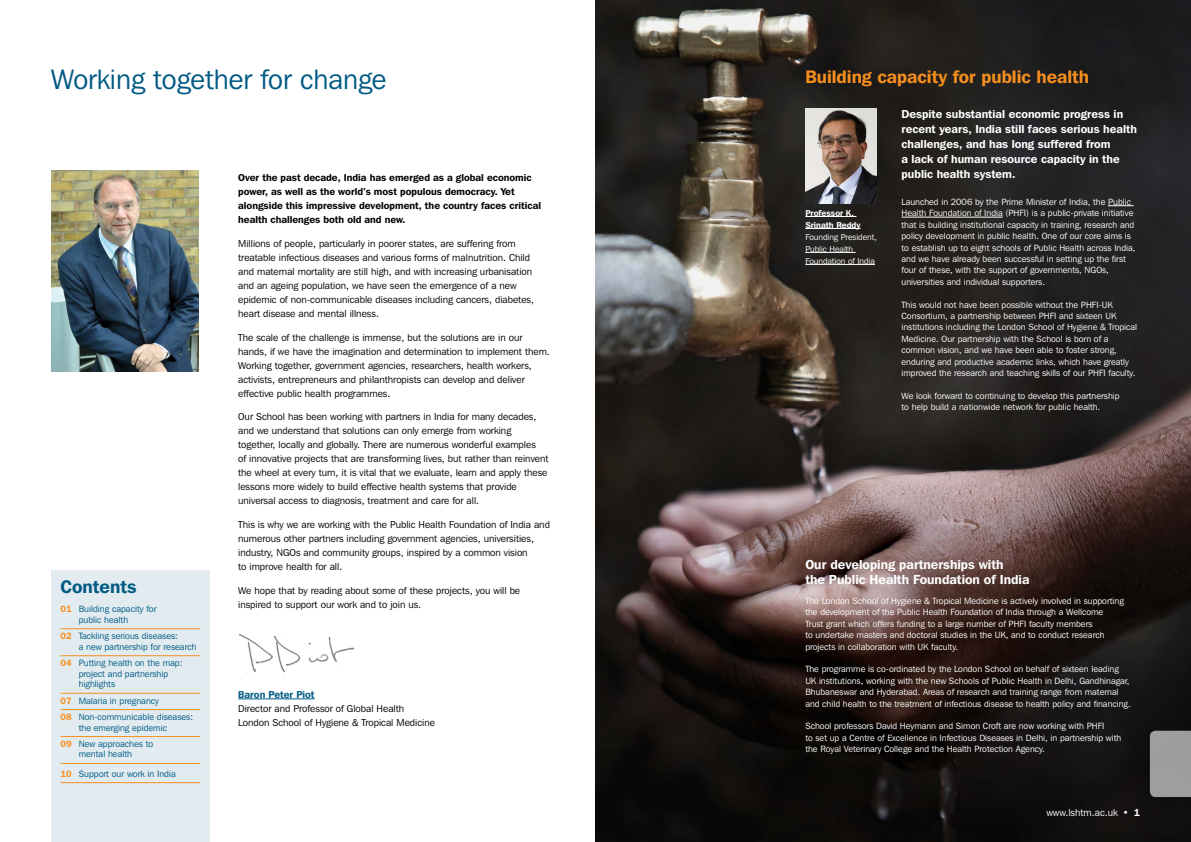
<style>
.page{position:relative;width:1191px;height:842px;background:#fff}
.page>*{position:absolute;margin:0;border:0;box-sizing:border-box;transform-origin:0 0}
.t1{font:28px "Franklin Gothic IT Cby BT";color:#005a84}
.t2{font:600 18.2px "Franklin Gothic IT Cby BT";color:#005a84}
.t3{font:600 18px "Franklin Gothic IT Cby BT";color:#f78f1e}
.t4{font:600 13px/15.6px "Franklin Gothic IT Cby BT";color:#fff}
.t5{font:600 11.5px/15px "Franklin Gothic IT Cby BT";color:#fff}
.t6{font:10px/14px "Franklin Gothic IT Cby BT";color:#000}
.t7{font:600 10px/14px "Franklin Gothic IT Cby BT";color:#000}
.t8{font:10px "Franklin Gothic IT Cby BT";color:#fff}
.t9{font:600 10px "Franklin Gothic IT Cby BT";color:#005a84}
.t10{font:9.1px/10.6px "Franklin Gothic IT Cby BT";color:#005a84}
.t11{font:9px/11.4px "Franklin Gothic IT Cby BT";color:#fff}
.t12{font:8.5px/12px "Franklin Gothic IT Cby BT";color:#fff}
.t13{font:600 8.5px/12px "Franklin Gothic IT Cby BT";color:#fff}
.s1{font-weight:600;color:#f78f1e}
.s2{font-weight:600}
</style>
<div class="page">
<img style="left:239px;top:632px;width:115px;height:42px">
<hr style="left:238px;top:698px;width:77px;height:1px;background:#005a84">
<div style="left:51px;top:570px;width:159px;height:272px;background:#e1ebf0"></div>
<hr style="left:60px;top:628px;width:140px;height:1px;background:#f78f1e">
<hr style="left:60px;top:655px;width:140px;height:1px;background:#f78f1e">
<hr style="left:60px;top:693px;width:140px;height:1px;background:#f78f1e">
<hr style="left:60px;top:709px;width:140px;height:1px;background:#f78f1e">
<hr style="left:60px;top:736px;width:140px;height:1px;background:#f78f1e">
<hr style="left:60px;top:763px;width:140px;height:1px;background:#f78f1e">
<hr style="left:60px;top:782px;width:140px;height:1px;background:#f78f1e">
<img style="left:595px;top:0;width:596px;height:842px">
<hr style="left:805px;top:216px;width:51px;height:1px;background:#fff">
<hr style="left:805px;top:228px;width:55px;height:1px;background:#fff">
<hr style="left:805px;top:252px;width:50px;height:1px;background:#fff">
<hr style="left:805px;top:264px;width:70px;height:1px;background:#fff">
<svg style="left:1108px;top:205px;width:25px;height:1px"></svg>
<hr style="left:901px;top:217px;width:101px;height:1px;background:#fff">
<img style="left:51px;top:170px;width:147px;height:201px">
<img style="left:805px;top:109px;width:71px;height:94px">
<div style="left:1145px;top:727px;width:46px;height:77px;background:#000;opacity:.3"></div>
<div style="left:1149px;top:731px;width:42px;height:66px;background:#9e9e9e"></div>
<h1 class="t1" style="left:51px;top:62px;width:337px">Working together for change</h1>
<h2 class="t2" style="left:60px;top:575px;width:78px">Contents</h2>
<p class="t10" style="left:79px;top:604px;width:79px;text-indent:-18px"><span class="s1">01</span> Building capacity for public health</p>
<p class="t10" style="left:79px;top:630px;width:120px;text-indent:-18px"><span class="s1">02</span> Tackling serious diseases:<br>a new partnership for research</p>
<p class="t10" style="left:79px;top:657px;width:105px;text-indent:-18px"><span class="s1">04</span> Putting health on the map: project and partnership highlights</p>
<p class="t10" style="left:60px;top:692px;width:134px;line-height:16.3px"><span class="s1">07</span> Malaria in pregnancy<br><span class="s1">08</span> Non-communicable diseases:</p>
<p class="t10" style="left:60px;top:719px;width:108px;line-height:16.3px;text-indent:18px">the emerging epidemic<br><span class="s1">09</span> New approaches to</p>
<p class="t10" style="left:60px;top:744px;width:117px;line-height:19.2px;text-indent:18px">mental health<br><span class="s1">10</span> Support our work in India</p>
<p class="t7" style="left:238px;top:170px;width:304px">Over the past decade, India has emerged as a global economic power, as well as the world’s most populous democracy. Yet alongside this impressive development, the country faces critical health challenges both old and new.</p>
<p class="t6" style="left:238px;top:236px;width:297px">Millions of people, particularly in poorer states, are suffering from treatable infectious diseases and various forms of malnutrition. Child and maternal mortality are still high, and with increasing urbanisation and an ageing population, we have seen the emergence of a new epidemic of non-communicable diseases including cancers, diabetes, heart disease and mental illness.</p>
<p class="t6" style="left:238px;top:330px;width:313px">The scale of the challenge is immense, but the solutions are in our hands, if we have the imagination and determination to implement them.<br>Working together, government agencies, researchers, health workers, activists, entrepreneurs and philanthropists can develop and deliver effective public health programmes.</p>
<p class="t6" style="left:238px;top:410px;width:312px">Our School has been working with partners in India for many decades, and we understand that solutions can only emerge from working together, locally and globally. There are numerous wonderful examples<br>of innovative projects that are transforming lives, but rather than reinvent the wheel at every turn, it is vital that we evaluate, learn and apply these lessons more widely to build effective health systems that provide universal access to diagnosis, treatment and care for all.</p>
<p class="t6" style="left:238px;top:518px;width:313px">This is why we are working with the Public Health Foundation of India and numerous other partners including government agencies, universities, industry, NGOs and community groups, inspired by a common vision<br>to improve health for all.</p>
<p class="t6" style="left:238px;top:584px;width:283px">We hope that by reading about some of these projects, you will be inspired to support our work and to join us.</p>
<p class="t9" style="left:238px;top:688px;width:78px">Baron Peter Piot</p>
<p class="t6" style="left:238px;top:701px;width:198px">Director and Professor of Global Health<br>London School of Hygiene &amp; Tropical Medicine</p>
<h3 class="t3" style="left:805px;top:65px;width:285px">Building capacity for public health</h3>
<p class="t13" style="left:805px;top:206px;width:57px">Professor K.<br>Srinath Reddy</p>
<p class="t12" style="left:805px;top:231px;width:73px">Founding President,<br>Public Health<br>Foundation of India</p>
<p class="t5" style="left:901px;top:106px;width:237px">Despite substantial economic progress in recent years, India still faces serious health challenges, and has long suffered from<br>a lack of human resource capacity in the public health system.</p>
<p class="t11" style="left:901px;top:196px;width:235px">Launched in 2006 by the Prime Minister of India, the Public Health Foundation of India (PHFI) is a public-private initiative that is building institutional capacity in training, research and policy development in public health. One of our core aims is to establish up to eight schools of Public Health across India, and we have already been successful in setting up the first four of these, with the support of governments, NGOs, universities and individual supporters.</p>
<p class="t11" style="left:901px;top:299px;width:237px">This would not have been possible without the PHFI-UK Consortium, a partnership between PHFI and sixteen UK institutions including the London School of Hygiene &amp; Tropical Medicine. Our partnership with the School is born of a common vision, and we have been able to foster strong, enduring and productive academic links, which have greatly improved the research and teaching skills of our PHFI faculty.</p>
<p class="t11" style="left:901px;top:390px;width:220px">We look forward to continuing to develop this partnership to help build a nationwide network for public health.</p>
<h3 class="t4" style="left:805px;top:556px;width:226px">Our developing partnerships with<br>the Public Health Foundation of India</h3>
<p class="t11" style="left:805px;top:595px;width:320px">The London School of Hygiene &amp; Tropical Medicine is actively involved in supporting the development of the Public Health Foundation of India through a Wellcome<br>Trust grant which offers funding to a large number of PHFI faculty members<br>to undertake masters and doctoral studies in the UK, and to conduct research projects in collaboration with UK faculty.</p>
<p class="t11" style="left:805px;top:663px;width:327px">The programme is co-ordinated by the London School on behalf of sixteen leading UK institutions, working with the new Schools of Public Health in Delhi, Gandhinagar, Bhubaneswar and Hyderabad. Areas of research and training range from maternal and child health to the treatment of infectious disease to health policy and financing.</p>
<p class="t11" style="left:805px;top:720px;width:317px">School professors David Heymann and Simon Croft are now working with PHFI<br>to set up a Centre of Excellence in Infectious Diseases in Delhi, in partnership with the Royal Veterinary College and the Health Protection Agency.</p>
<p class="t8" style="left:1046px;top:807px;width:95px">www.lshtm.ac.uk • <span class="s2">1</span></p>
</div>
